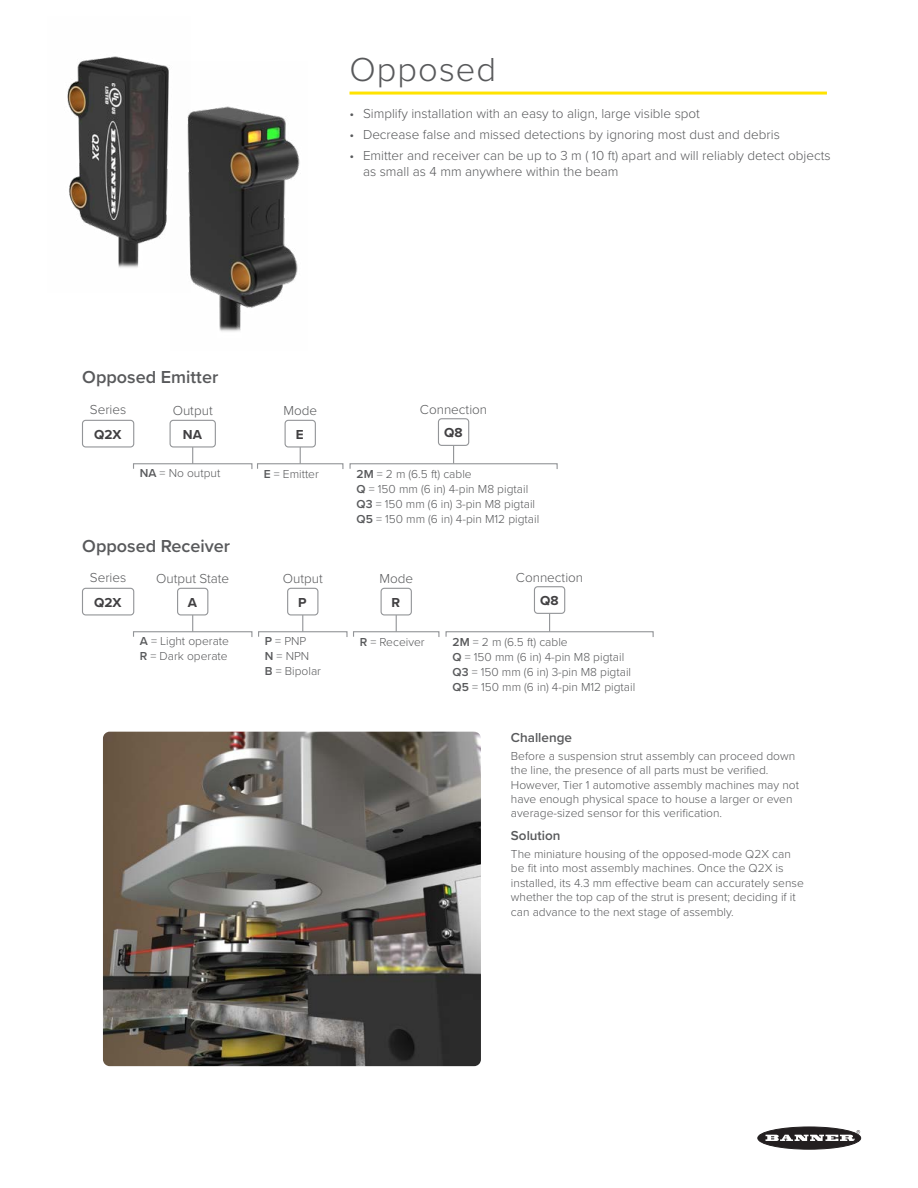
<style>
.page{position:relative;width:918px;height:1188px;background:#fff}
.page>*{position:absolute;margin:0;border:0;box-sizing:border-box;transform-origin:0 0}
.t1{font:300 34.5px "Proxima Nova";letter-spacing:.03em;color:#58595b}
.t2{font:600 18px "Proxima Nova";color:#58595b}
.t3{font:300 13.5px/16.5px "Proxima Nova";color:#58595b}
.t4{font:600 13.5px "Proxima Nova";color:#58595b}
.t5{font:700 13.5px "Proxima Nova";color:#414042}
.t6{font:300 12px/15px "Proxima Nova";color:#58595b}
.s1{font-weight:600}
</style>
<div class="page">
<div style="left:758px;top:1127px;width:103px;height:22px;background:#231f20;border-radius:50%"></div>
<div style="left:758px;top:1127px;width:103px;height:22px;border:1px solid #231f20;border-radius:50%"></div>
<svg style="left:766px;top:1130px;width:94px;height:11px"></svg>
<div style="left:350px;top:463px;width:208px;height:7px;border:1px solid #939598"></div>
<div style="left:446px;top:631px;width:208px;height:7px;border:1px solid #939598"></div>
<hr style="left:453px;top:426px;width:1px;height:38px;background:#939598">
<hr style="left:549px;top:594px;width:1px;height:38px;background:#939598">
<div style="left:438px;top:419px;width:31px;height:26px;background:#fff;border-radius:3px"></div>
<div style="left:438px;top:418px;width:31px;height:28px;border:1px solid #939598;border-radius:3px"></div>
<div style="left:534px;top:587px;width:31px;height:26px;background:#fff;border-radius:3px"></div>
<div style="left:534px;top:586px;width:31px;height:28px;border:1px solid #939598;border-radius:3px"></div>
<div style="left:285px;top:420px;width:31px;height:28px;border:1px solid #939598;border-radius:3px"></div>
<div style="left:381px;top:588px;width:31px;height:27px;border:1px solid #939598;border-radius:3px"></div>
<div style="left:177px;top:588px;width:31px;height:27px;border:1px solid #939598;border-radius:3px"></div>
<div style="left:287px;top:588px;width:31px;height:27px;border:1px solid #939598;border-radius:3px"></div>
<div style="left:257px;top:463px;width:86px;height:7px;border:1px solid #939598"></div>
<div style="left:353px;top:631px;width:86px;height:7px;border:1px solid #939598"></div>
<div style="left:133px;top:463px;width:119px;height:7px;border:1px solid #939598"></div>
<div style="left:133px;top:631px;width:119px;height:7px;border:1px solid #939598"></div>
<div style="left:258px;top:631px;width:90px;height:7px;border:1px solid #939598"></div>
<svg style="left:300px;top:447px;width:1px;height:17px"></svg>
<svg style="left:396px;top:615px;width:1px;height:17px"></svg>
<svg style="left:192px;top:448px;width:1px;height:16px"></svg>
<svg style="left:192px;top:615px;width:1px;height:17px"></svg>
<svg style="left:302px;top:615px;width:1px;height:17px"></svg>
<div style="left:82px;top:420px;width:52px;height:28px;border:1px solid #939598;border-radius:3px"></div>
<div style="left:82px;top:588px;width:52px;height:27px;border:1px solid #939598;border-radius:3px"></div>
<div style="left:170px;top:420px;width:46px;height:28px;border:1px solid #939598;border-radius:3px"></div>
<hr style="left:350px;top:92px;width:477px;height:3px;background:#ffe300">
<img style="left:103px;top:732px;width:378px;height:334px">
<img style="left:67px;top:56px;width:103px;height:212px">
<img style="left:187px;top:106px;width:113px;height:226px">
<h1 class="t1" style="left:350px;top:44px;width:148px">Opposed</h1>
<p class="t3" style="left:350px;top:105px;width:352px">• Simplify installation with an easy to align, large visible spot</p>
<p class="t3" style="left:350px;top:125px;width:432px">• Decrease false and missed detections by ignoring most dust and debris</p>
<p class="t3" style="left:363px;top:146px;width:469px;text-indent:-14px">• Emitter and receiver can be up to 3 m ( 10 ft) apart and will reliably detect objects as small as 4 mm anywhere within the beam</p>
<h2 class="t2" style="left:82px;top:363px;width:138px">Opposed Emitter</h2>
<p class="t3" style="left:90px;top:400px;width:38px">Series</p>
<p class="t3" style="left:173px;top:402px;width:42px">Output</p>
<p class="t3" style="left:283px;top:402px;width:35px">Mode</p>
<p class="t3" style="left:420px;top:400px;width:69px">Connection</p>
<p class="t5" style="left:94px;top:424px;width:29px">Q2X</p>
<p class="t5" style="left:183px;top:424px;width:21px">NA</p>
<p class="t5" style="left:296px;top:424px;width:9px">E</p>
<p class="t5" style="left:444px;top:423px;width:20px">Q8</p>
<p class="t6" style="left:140px;top:464px;width:82px"><span class="s1">NA</span> = No output</p>
<p class="t6" style="left:264px;top:466px;width:57px"><span class="s1">E</span> = Emitter</p>
<p class="t6" style="left:357px;top:466px;width:184px"><span class="s1">2M</span> = 2 m (6.5 ft) cable<br><span class="s1">Q</span> = 150 mm (6 in) 4-pin M8 pigtail<br><span class="s1">Q3</span> = 150 mm (6 in) 3-pin M8 pigtail<br><span class="s1">Q5</span> = 150 mm (6 in) 4-pin M12 pigtail</p>
<h2 class="t2" style="left:82px;top:533px;width:149px">Opposed Receiver</h2>
<p class="t3" style="left:90px;top:568px;width:38px">Series</p>
<p class="t5" style="left:94px;top:592px;width:29px">Q2X</p>
<p class="t3" style="left:156px;top:570px;width:75px">Output State</p>
<p class="t3" style="left:379px;top:570px;width:35px">Mode</p>
<p class="t3" style="left:283px;top:570px;width:42px">Output</p>
<p class="t5" style="left:188px;top:592px;width:11px">A</p>
<p class="t5" style="left:298px;top:592px;width:10px">P</p>
<p class="t5" style="left:392px;top:592px;width:10px">R</p>
<p class="t6" style="left:140px;top:632px;width:91px"><span class="s1">A</span> = Light operate<br><span class="s1">R</span> = Dark operate</p>
<p class="t6" style="left:265px;top:632px;width:58px"><span class="s1">P</span> = PNP<br><span class="s1">N</span> = NPN<br><span class="s1">B</span> = Bipolar</p>
<p class="t6" style="left:360px;top:634px;width:66px"><span class="s1">R</span> = Receiver</p>
<p class="t3" style="left:516px;top:568px;width:69px">Connection</p>
<p class="t5" style="left:540px;top:591px;width:20px">Q8</p>
<p class="t6" style="left:453px;top:634px;width:184px"><span class="s1">2M</span> = 2 m (6.5 ft) cable<br><span class="s1">Q</span> = 150 mm (6 in) 4-pin M8 pigtail<br><span class="s1">Q3</span> = 150 mm (6 in) 3-pin M8 pigtail<br><span class="s1">Q5</span> = 150 mm (6 in) 4-pin M12 pigtail</p>
<p class="t4" style="left:511px;top:728px;width:63px">Challenge</p>
<p class="t6" style="left:511px;top:748px;width:290px;line-height:14.4px">Before a suspension strut assembly can proceed down the line, the presence of all parts must be verified.<br>However, Tier 1 automotive assembly machines may not have enough physical space to house a larger or even average-sized sensor for this verification.</p>
<p class="t4" style="left:511px;top:826px;width:51px">Solution</p>
<p class="t6" style="left:511px;top:846px;width:294px;line-height:14.4px">The miniature housing of the opposed-mode Q2X can be fit into most assembly machines. Once the Q2X is installed, its 4.3 mm effective beam can accurately sense whether the top cap of the strut is present; deciding if it can advance to the next stage of assembly.</p>
</div>
